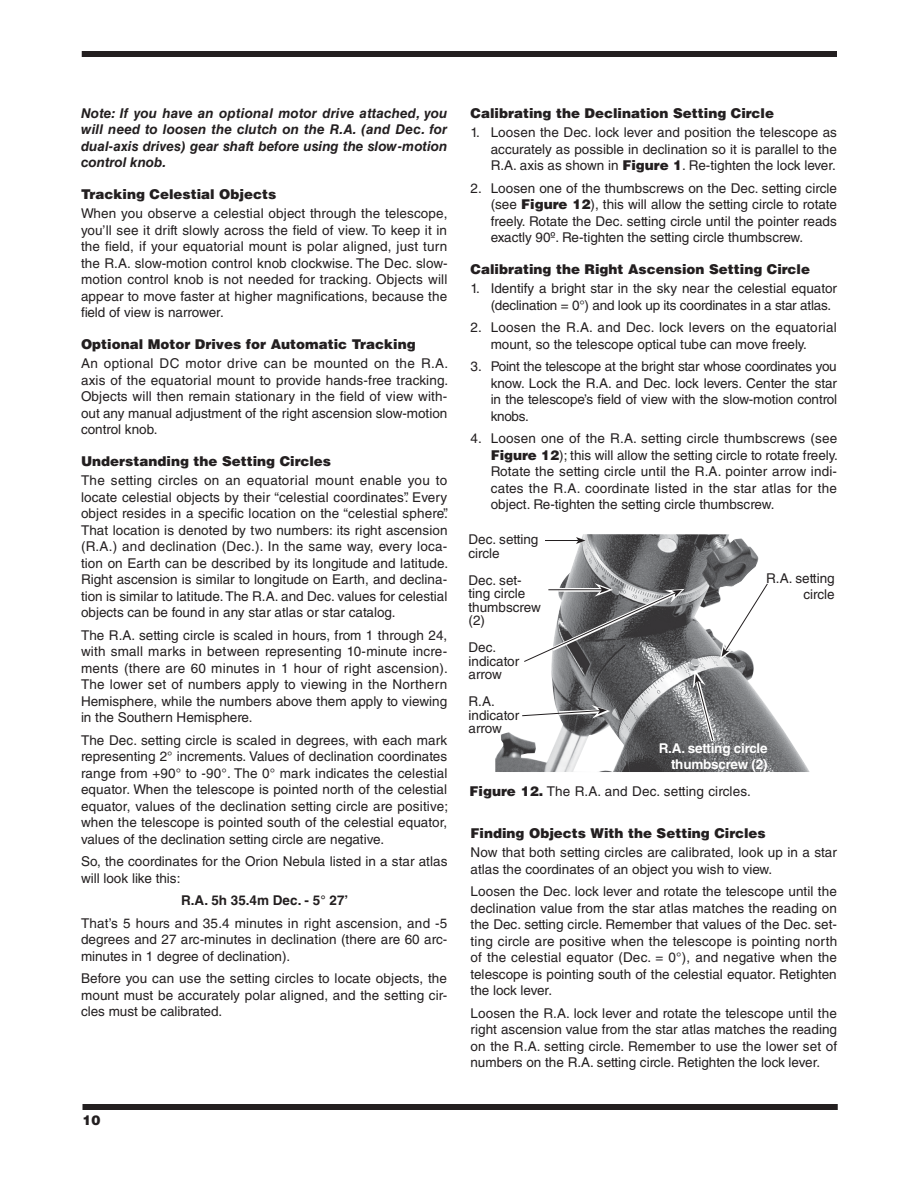
<style>
.page{position:relative;width:918px;height:1188px;background:#fff}
.page>*{position:absolute;margin:0;border:0;box-sizing:border-box;transform-origin:0 0}
.IN_Body_Text{font:13.5px/16.5px "Helvetica LT Std";color:#231f20;text-align:justify}
.IN_Body_Text_Hang_In{font:13.5px/16.5px "Helvetica LT Std";color:#231f20;text-align:justify}
.IN_Section_Subhead{font:900 13.5px "Helvetica";color:#231f20}
.IN_Body_Text-2{font:italic 700 13.5px/16.5px "Helvetica LT Std";letter-spacing:.005em;color:#231f20;text-align:justify}
.IN_Caption{font:13.5px "Helvetica LT Std";letter-spacing:.01em;color:#231f20}
.IN_Body_Text-3{font:700 13.5px/16.5px "Helvetica LT Std";letter-spacing:-.015em;color:#fff;text-align:right}
.IN_Math_Problems{font:700 13.5px "Helvetica LT Std";color:#231f20}
.t1{font:900 13.5px "Helvetica LT Std";color:#231f20}
.s1{font-weight:900}
</style>
<div class="page">
<div style="left:82px;top:51px;width:755px;height:6px;background:#231f20"></div>
<div style="left:82px;top:1104px;width:756px;height:6px;background:#231f20"></div>
<img style="left:495px;top:534px;width:315px;height:238px">
<hr style="left:545px;top:540px;width:33px;height:1px;background:#231f20">
<svg style="left:576px;top:537px;width:10px;height:7px"></svg>
<svg style="left:523px;top:583px;width:162px;height:79px"></svg>
<svg style="left:521px;top:705px;width:89px;height:13px"></svg>
<svg style="left:720px;top:582px;width:50px;height:78px"></svg>
<svg style="left:693px;top:669px;width:24px;height:76px;background:#89898b"></svg>
<p class="IN_Body_Text-2" style="left:81px;top:104px;width:368px">Note: If you have an optional motor drive attached, you will need to loosen the clutch on the R.A. (and Dec. for dual-axis drives) gear shaft before using the slow-motion control knob.</p>
<p class="IN_Section_Subhead" style="left:81px;top:185px;width:197px">Tracking Celestial Objects</p>
<p class="IN_Body_Text" style="left:81px;top:205px;width:368px">When you observe a celestial object through the telescope, you’ll see it drift slowly across the field of view. To keep it in the field, if your equatorial mount is polar aligned, just turn the R.A. slow-motion control knob clockwise. The Dec. slow&shy;motion control knob is not needed for tracking. Objects will appear to move faster at higher magnifications, because the field of view is narrower.</p>
<p class="IN_Section_Subhead" style="left:81px;top:335px;width:336px">Optional Motor Drives for Automatic Tracking</p>
<p class="IN_Body_Text" style="left:81px;top:355px;width:369px">An optional DC motor drive can be mounted on the R.A. axis of the equatorial mount to provide hands-free tracking.<br>Objects will then remain stationary in the field of view with&shy;out any manual adjustment of the right ascension slow-motion control knob.</p>
<p class="IN_Section_Subhead" style="left:81px;top:452px;width:252px">Understanding the Setting Circles</p>
<p class="IN_Body_Text" style="left:81px;top:472px;width:369px">The setting circles on an equatorial mount enable you to locate celestial objects by their “celestial coordinates”. Every object resides in a specific location on the “celestial sphere”.<br>That location is denoted by two numbers: its right ascension (R.A.) and declination (Dec.). In the same way, every loca&shy;tion on Earth can be described by its longitude and latitude.<br>Right ascension is similar to longitude on Earth, and declina&shy;tion is similar to latitude. The R.A. and Dec. values for celestial objects can be found in any star atlas or star catalog.</p>
<p class="IN_Body_Text" style="left:81px;top:627px;width:369px">The R.A. setting circle is scaled in hours, from 1 through 24, with small marks in between representing 10-minute incre&shy;ments (there are 60 minutes in 1 hour of right ascension).<br>The lower set of numbers apply to viewing in the Northern Hemisphere, while the numbers above them apply to viewing in the Southern Hemisphere.</p>
<p class="IN_Body_Text" style="left:81px;top:732px;width:369px">The Dec. setting circle is scaled in degrees, with each mark representing 2° increments. Values of declination coordinates range from +90° to -90°. The 0° mark indicates the celestial equator. When the telescope is pointed north of the celestial equator, values of the declination setting circle are positive; when the telescope is pointed south of the celestial equator, values of the declination setting circle are negative.</p>
<p class="IN_Body_Text" style="left:81px;top:853px;width:368px">So, the coordinates for the Orion Nebula listed in a star atlas will look like this:</p>
<p class="IN_Math_Problems" style="left:181px;top:892px;width:169px">R.A. 5h 35.4m Dec. - 5° 27’</p>
<p class="IN_Body_Text" style="left:81px;top:915px;width:368px">That’s 5 hours and 35.4 minutes in right ascension, and -5 degrees and 27 arc-minutes in declination (there are 60 arc&shy;minutes in 1 degree of declination).</p>
<p class="IN_Body_Text" style="left:81px;top:970px;width:368px">Before you can use the setting circles to locate objects, the mount must be accurately polar aligned, and the setting cir&shy;cles must be calibrated.</p>
<p class="t1" style="left:82px;top:1111px;width:20px">10</p>
<p class="IN_Section_Subhead" style="left:471px;top:104px;width:305px">Calibrating the Declination Setting Circle</p>
<p class="IN_Body_Text_Hang_In" style="left:491px;top:124px;width:348px;text-indent:-20px">1. Loosen the Dec. lock lever and position the telescope as accurately as possible in declination so it is parallel to the R.A. axis as shown in <span class="s1">Figure 1</span>. Re-tighten the lock lever.</p>
<p class="IN_Body_Text_Hang_In" style="left:491px;top:180px;width:348px;text-indent:-20px">2. Loosen one of the thumbscrews on the Dec. setting circle (see <span class="s1">Figure 12</span>), this will allow the setting circle to rotate freely. Rotate the Dec. setting circle until the pointer reads exactly 90º. Re-tighten the setting circle thumbscrew.</p>
<p class="IN_Section_Subhead" style="left:471px;top:260px;width:341px">Calibrating the Right Ascension Setting Circle</p>
<p class="IN_Body_Text_Hang_In" style="left:491px;top:280px;width:348px;text-indent:-20px">1. Identify a bright star in the sky near the celestial equator (declination = 0°) and look up its coordinates in a star atlas.</p>
<p class="IN_Body_Text_Hang_In" style="left:491px;top:319px;width:348px;text-indent:-20px">2. Loosen the R.A. and Dec. lock levers on the equatorial mount, so the telescope optical tube can move freely.</p>
<p class="IN_Body_Text_Hang_In" style="left:491px;top:358px;width:348px;text-indent:-20px">3. Point the telescope at the bright star whose coordinates you know. Lock the R.A. and Dec. lock levers. Center the star in the telescope’s field of view with the slow-motion control knobs.</p>
<p class="IN_Body_Text_Hang_In" style="left:491px;top:430px;width:349px;text-indent:-20px">4. Loosen one of the R.A. setting circle thumbscrews (see <span class="s1">Figure 12</span>); this will allow the setting circle to rotate freely.<br>Rotate the setting circle until the R.A. pointer arrow indi&shy;cates the R.A. coordinate listed in the star atlas for the object. Re-tighten the setting circle thumbscrew.</p>
<p class="IN_Body_Text" style="left:469px;top:533px;width:71px;line-height:13.5px">Dec. setting circle</p>
<p class="IN_Body_Text" style="left:469px;top:573px;width:74px;line-height:13.5px;text-align:left">Dec. set&shy;ting circle thumbscrew (2)</p>
<p class="IN_Body_Text" style="left:469px;top:641px;width:52px;line-height:13.5px;text-align:left">Dec. indicator arrow</p>
<p class="IN_Body_Text" style="left:469px;top:695px;width:52px;line-height:13.5px;text-align:left">R.A. indicator arrow</p>
<p class="IN_Body_Text" style="left:766px;top:569px;width:70px;text-align:right">R.A. setting circle</p>
<p class="IN_Body_Text-3" style="left:659px;top:740px;width:110px">R.A. setting circle thumbscrew (2)</p>
<p class="IN_Caption" style="left:470px;top:783px;width:283px"><span class="s1">Figure 12.</span> The R.A. and Dec. setting circles.</p>
<p class="IN_Section_Subhead" style="left:471px;top:824px;width:297px">Finding Objects With the Setting Circles</p>
<p class="IN_Body_Text" style="left:471px;top:844px;width:368px">Now that both setting circles are calibrated, look up in a star atlas the coordinates of an object you wish to view.</p>
<p class="IN_Body_Text" style="left:471px;top:883px;width:368px">Loosen the Dec. lock lever and rotate the telescope until the declination value from the star atlas matches the reading on the Dec. setting circle. Remember that values of the Dec. set&shy;ting circle are positive when the telescope is pointing north of the celestial equator (Dec. = 0°), and negative when the telescope is pointing south of the celestial equator. Retighten the lock lever.</p>
<p class="IN_Body_Text" style="left:471px;top:1005px;width:368px">Loosen the R.A. lock lever and rotate the telescope until the right ascension value from the star atlas matches the reading on the R.A. setting circle. Remember to use the lower set of numbers on the R.A. setting circle. Retighten the lock lever.</p>
</div>
